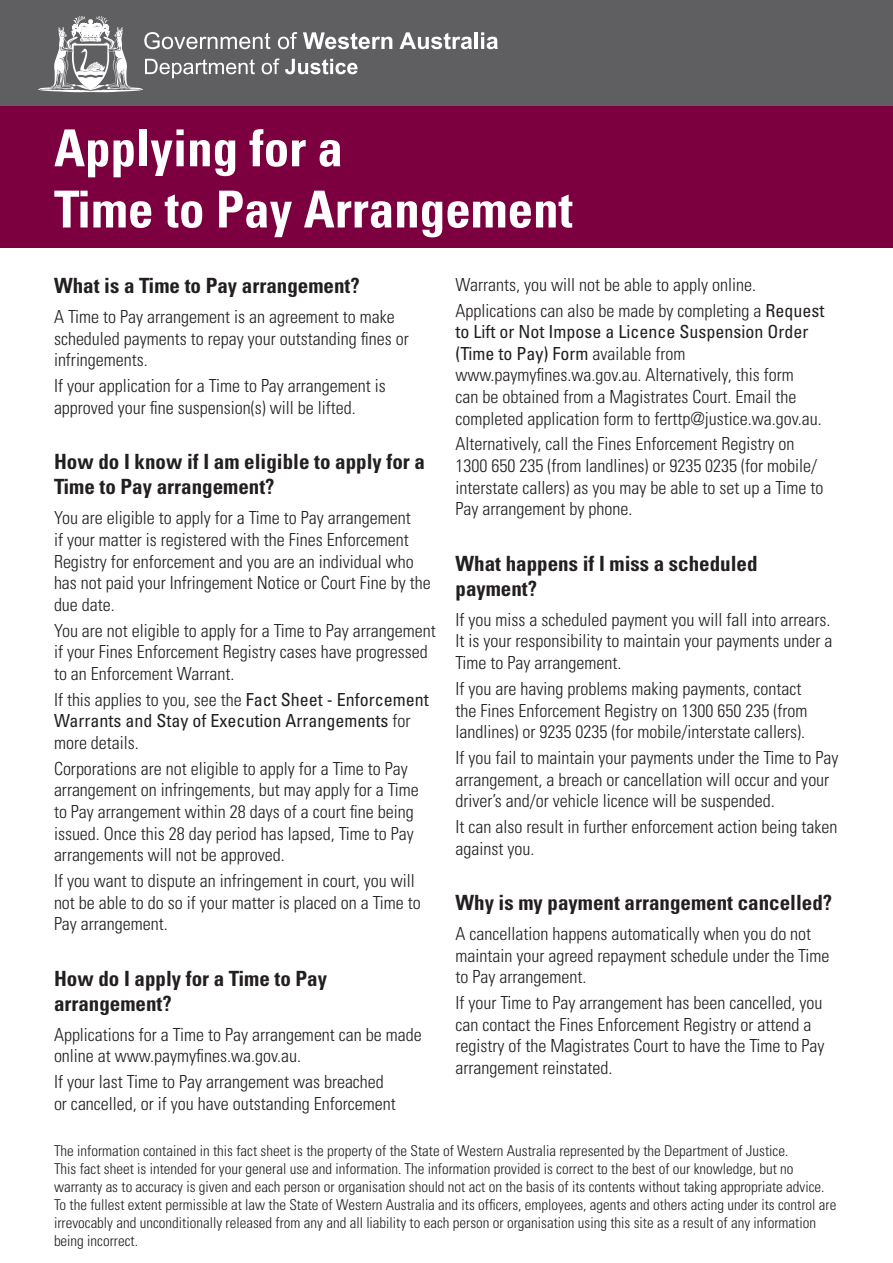
<style>
.page{position:relative;width:893px;height:1263px;background:#fff}
.page>*{position:absolute;margin:0;border:0;box-sizing:border-box;transform-origin:0 0}
.t1{font:700 condensed 51px/61.2px "Univers";color:#fff}
.t2{font:700 condensed 21px/25.2px "Univers";color:#231f20}
.t3{font:300 condensed 18px/21.6px "Univers";color:#231f20}
.t4{font:condensed 18px/21.6px "Univers";color:#231f20}
.t5{font:300 condensed 15px/18px "Univers";color:#231f20}
.s1{font-weight:300}
.s2{font-weight:400}
</style>
<div class="page">
<div style="left:0;top:0;width:893px;height:142px;background:#5f5f62"></div>
<svg style="left:38px;top:16px;width:354px;height:76px"></svg>
<svg style="left:399px;top:32px;width:73px;height:17px"></svg>
<hr style="left:475px;top:32px;width:3px;height:17px;background:#fff">
<svg style="left:481px;top:32px;width:17px;height:17px"></svg>
<div style="left:0;top:106px;width:893px;height:142px;background:#7c0040"></div>
<p class="t1" style="left:54px;top:117px;width:520px">Applying for a<br>Time to Pay Arrangement</p>
<p class="t2" style="left:54px;top:273px;width:307px">What is a Time to Pay arrangement?</p>
<p class="t3" style="left:54px;top:306px;width:356px">A Time to Pay arrangement is an agreement to make scheduled payments to repay your outstanding fines or infringements.</p>
<p class="t3" style="left:54px;top:375px;width:333px">If your application for a Time to Pay arrangement is approved your fine suspension(s) will be lifted.</p>
<p class="t2" style="left:54px;top:449px;width:372px">How do I know if I am eligible to apply for a<br>Time to Pay arrangement?</p>
<p class="t3" style="left:54px;top:507px;width:378px">You are eligible to apply for a Time to Pay arrangement<br>if your matter is registered with the Fines Enforcement Registry for enforcement and you are an individual who has not paid your Infringement Notice or Court Fine by the due date.</p>
<p class="t3" style="left:54px;top:619px;width:383px">You are not eligible to apply for a Time to Pay arrangement if your Fines Enforcement Registry cases have progressed to an Enforcement Warrant.</p>
<p class="t4" style="left:54px;top:688px;width:376px"><span class="s1">If this applies to you, see the</span> Fact Sheet - Enforcement<br>Warrants and Stay of Execution Arrangements <span class="s1">for more details.</span></p>
<p class="t3" style="left:54px;top:757px;width:366px">Corporations are not eligible to apply for a Time to Pay arrangement on infringements, but may apply for a Time to Pay arrangement within 28 days of a court fine being issued. Once this 28 day period has lapsed, Time to Pay arrangements will not be approved.</p>
<p class="t3" style="left:54px;top:869px;width:368px">If you want to dispute an infringement in court, you will not be able to do so if your matter is placed on a Time to<br>Pay arrangement.</p>
<p class="t2" style="left:54px;top:965px;width:275px">How do I apply for a Time to Pay arrangement?</p>
<p class="t3" style="left:54px;top:1023px;width:369px">Applications for a Time to Pay arrangement can be made online at www.paymyfines.wa.gov.au.</p>
<p class="t3" style="left:54px;top:1071px;width:343px">If your last Time to Pay arrangement was breached or cancelled, or if you have outstanding Enforcement</p>
<p class="t3" style="left:455px;top:273px;width:302px">Warrants, you will not be able to apply online.</p>
<p class="t3" style="left:455px;top:299px;width:370px">Applications can also be made by completing a <span class="s2">Request to Lift or Not Impose a Licence Suspension Order (Time to Pay) Form</span> available from www.paymyfines.wa.gov.au. Alternatively, this form<br>can be obtained from a Magistrates Court. Email the completed application form to ferttp@justice.wa.gov.au.</p>
<p class="t3" style="left:455px;top:433px;width:369px">Alternatively, call the Fines Enforcement Registry on 1300 650 235 (from landlines) or 9235 0235 (for mobile/ interstate callers) as you may be able to set up a Time to Pay arrangement by phone.</p>
<p class="t2" style="left:455px;top:550px;width:304px">What happens if I miss a scheduled payment?</p>
<p class="t3" style="left:455px;top:608px;width:378px;text-align:justify">If you miss a scheduled payment you will fall into arrears.<br>It is your responsibility to maintain your payments under a Time to Pay arrangement.</p>
<p class="t3" style="left:455px;top:677px;width:353px">If you are having problems making payments, contact the Fines Enforcement Registry on 1300 650 235 (from landlines) or 9235 0235 (for mobile/interstate callers).</p>
<p class="t3" style="left:455px;top:746px;width:384px">If you fail to maintain your payments under the Time to Pay arrangement, a breach or cancellation will occur and your driver’s and/or vehicle licence will be suspended.</p>
<p class="t3" style="left:455px;top:816px;width:383px">It can also result in further enforcement action being taken against you.</p>
<p class="t2" style="left:455px;top:889px;width:378px">Why is my payment arrangement cancelled?</p>
<p class="t3" style="left:455px;top:923px;width:375px">A cancellation happens automatically when you do not maintain your agreed repayment schedule under the Time to Pay arrangement.</p>
<p class="t3" style="left:455px;top:992px;width:370px">If your Time to Pay arrangement has been cancelled, you can contact the Fines Enforcement Registry or attend a registry of the Magistrates Court to have the Time to Pay arrangement reinstated.</p>
<p class="t5" style="left:54px;top:1141px;width:784px">The information contained in this fact sheet is the property of the State of Western Australia represented by the Department of Justice.<br>This fact sheet is intended for your general use and information. The information provided is correct to the best of our knowledge, but no warranty as to accuracy is given and each person or organisation should not act on the basis of its contents without taking appropriate advice.<br>To the fullest extent permissible at law the State of Western Australia and its officers, employees, agents and others acting under its control are irrevocably and unconditionally released from any and all liability to each person or organisation using this site as a result of any information being incorrect.</p>
</div>
